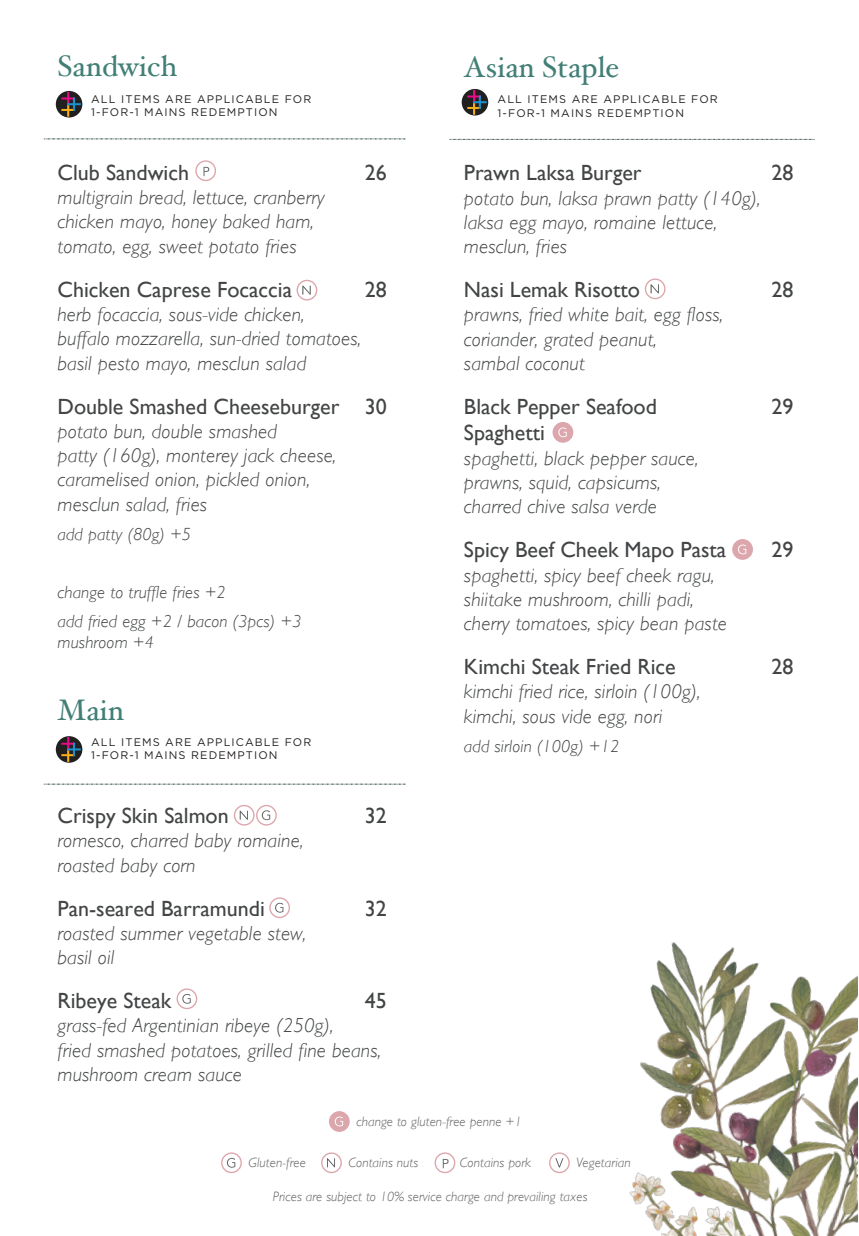
<style>
.page{position:relative;width:859px;height:1236px;background:#fff}
.page>*{position:absolute;margin:0;border:0;box-sizing:border-box;transform-origin:0 0}
.t1{font:29.6px "Hoefler Text";color:#427f76}
.t2{font:22px "Gill Sans";color:#424445}
.t3{font:italic 300 20.2px/24.2px "Gill Sans";letter-spacing:.01em;color:#424445}
.t4{font:italic 300 17.6px/29.2px "Gill Sans";letter-spacing:.01em;color:#424445}
.t5{font:italic 300 13.6px "Gill Sans";letter-spacing:.005em;color:#5f6062}
.t6{font:11px/13.2px "Gotham";letter-spacing:.1em;color:#231f20}
</style>
<div class="page">
<div style="left:297px;top:280px;width:20px;height:20px;border:1px solid #dca6ad;border-radius:50%"></div>
<svg style="left:303px;top:286px;width:7px;height:9px"></svg>
<div style="left:645px;top:278px;width:20px;height:21px;border:1px solid #dca6ad;border-radius:50%"></div>
<svg style="left:651px;top:284px;width:8px;height:9px"></svg>
<div style="left:234px;top:805px;width:21px;height:21px;border:1px solid #dca6ad;border-radius:50%"></div>
<svg style="left:240px;top:811px;width:8px;height:9px"></svg>
<svg style="left:275px;top:903px;width:8px;height:10px"></svg>
<div style="left:269px;top:897px;width:21px;height:21px;border:1px solid #dca6ad;border-radius:50%"></div>
<svg style="left:262px;top:810px;width:8px;height:10px"></svg>
<div style="left:256px;top:805px;width:21px;height:21px;border:1px solid #dca6ad;border-radius:50%"></div>
<svg style="left:182px;top:994px;width:9px;height:10px"></svg>
<div style="left:177px;top:988px;width:20px;height:21px;border:1px solid #dca6ad;border-radius:50%"></div>
<svg style="left:204px;top:167px;width:5px;height:9px"></svg>
<div style="left:195px;top:160px;width:21px;height:21px;border:1px solid #dca6ad;border-radius:50%"></div>
<svg style="left:44px;top:139px;width:361px;height:1px"></svg>
<div style="left:56px;top:91px;width:26px;height:27px;background:#221f1f;border-radius:50%"></div>
<svg style="left:61px;top:92px;width:20px;height:25px"></svg>
<svg style="left:44px;top:784px;width:361px;height:1px"></svg>
<div style="left:56px;top:736px;width:26px;height:27px;background:#221f1f;border-radius:50%"></div>
<svg style="left:61px;top:737px;width:20px;height:25px"></svg>
<svg style="left:450px;top:139px;width:364px;height:1px"></svg>
<div style="left:462px;top:89px;width:26px;height:27px;background:#221f1f;border-radius:50%"></div>
<svg style="left:467px;top:90px;width:20px;height:25px"></svg>
<svg style="left:443px;top:1159px;width:6px;height:9px"></svg>
<div style="left:435px;top:1152px;width:20px;height:21px;border:1px solid #dca6ad;border-radius:50%"></div>
<svg style="left:555px;top:1158px;width:8px;height:9px"></svg>
<div style="left:549px;top:1152px;width:21px;height:21px;border:1px solid #dca6ad;border-radius:50%"></div>
<svg style="left:227px;top:1158px;width:8px;height:10px"></svg>
<div style="left:221px;top:1152px;width:21px;height:21px;border:1px solid #dca6ad;border-radius:50%"></div>
<div style="left:321px;top:1152px;width:21px;height:21px;border:1px solid #dca6ad;border-radius:50%"></div>
<svg style="left:327px;top:1158px;width:8px;height:9px"></svg>
<img style="left:629px;top:942px;width:229px;height:294px">
<div style="left:330px;top:1112px;width:19px;height:19px;background:#dca6ad;border-radius:50%"></div>
<div style="left:329px;top:1111px;width:21px;height:21px;border:1px solid #dca6ad;border-radius:50%"></div>
<svg style="left:335px;top:1117px;width:8px;height:9px"></svg>
<div style="left:733px;top:540px;width:19px;height:19px;background:#dca6ad;border-radius:50%"></div>
<div style="left:732px;top:539px;width:21px;height:21px;border:1px solid #dca6ad;border-radius:50%"></div>
<svg style="left:738px;top:545px;width:8px;height:9px"></svg>
<div style="left:553px;top:423px;width:20px;height:19px;background:#dca6ad;border-radius:50%"></div>
<div style="left:553px;top:422px;width:20px;height:21px;border:1px solid #dca6ad;border-radius:50%"></div>
<svg style="left:558px;top:427px;width:9px;height:10px"></svg>
<h1 class="t1" style="left:58px;top:49px;width:121px">Sandwich</h1>
<p class="t6" style="left:91px;top:92px;width:222px">ALL ITEMS ARE APPLICABLE FOR<br>1-FOR-1 MAINS REDEMPTION</p>
<p class="t2" style="left:58px;top:159px;width:133px">Club Sandwich</p>
<p class="t2" style="left:365px;top:159px;width:23px">26</p>
<p class="t3" style="left:58px;top:185px;width:269px">multigrain bread, lettuce, cranberry chicken mayo, honey baked ham, tomato, egg, sweet potato fries</p>
<p class="t2" style="left:58px;top:276px;width:236px">Chicken Caprese Focaccia</p>
<p class="t2" style="left:365px;top:276px;width:23px">28</p>
<p class="t3" style="left:58px;top:302px;width:305px">herb focaccia, sous-vide chicken, buffalo mozzarella, sun-dried tomatoes, basil pesto mayo, mesclun salad</p>
<p class="t2" style="left:58px;top:393px;width:331px">Double Smashed Cheeseburger 30</p>
<p class="t3" style="left:58px;top:419px;width:280px">potato bun, double smashed<br>patty (160g), monterey jack cheese, caramelised onion, pickled onion, mesclun salad, fries</p>
<p class="t4" style="left:58px;top:519px;width:135px">add patty (80g) +5</p>
<p class="t4" style="left:58px;top:578px;width:245px">change to truffle fries +2<br>add fried egg +2 / bacon (3pcs) +3</p>
<p class="t4" style="left:58px;top:628px;width:98px">mushroom +4</p>
<h1 class="t1" style="left:58px;top:692px;width:68px">Main</h1>
<p class="t6" style="left:91px;top:735px;width:222px">ALL ITEMS ARE APPLICABLE FOR<br>1-FOR-1 MAINS REDEMPTION</p>
<p class="t2" style="left:58px;top:803px;width:173px">Crispy Skin Salmon</p>
<p class="t2" style="left:365px;top:803px;width:23px">32</p>
<p class="t3" style="left:58px;top:828px;width:247px">romesco, charred baby romaine, roasted baby corn</p>
<p class="t2" style="left:58px;top:895px;width:209px">Pan-seared Barramundi</p>
<p class="t2" style="left:365px;top:895px;width:23px">32</p>
<p class="t3" style="left:58px;top:921px;width:250px">roasted summer vegetable stew, basil oil</p>
<p class="t2" style="left:58px;top:988px;width:115px">Ribeye Steak</p>
<p class="t2" style="left:365px;top:988px;width:23px">45</p>
<p class="t3" style="left:58px;top:1014px;width:325px">grass-fed Argentinian ribeye (250g),<br>fried smashed potatoes, grilled fine beans, mushroom cream sauce</p>
<h1 class="t1" style="left:464px;top:49px;width:157px">Asian Staple</h1>
<p class="t6" style="left:498px;top:93px;width:222px">ALL ITEMS ARE APPLICABLE FOR<br>1-FOR-1 MAINS REDEMPTION</p>
<p class="t2" style="left:464px;top:160px;width:179px">Prawn Laksa Burger</p>
<p class="t2" style="left:771px;top:160px;width:23px">28</p>
<p class="t3" style="left:464px;top:186px;width:298px">potato bun, laksa prawn patty (140g), laksa egg mayo, romaine lettuce, mesclun, fries</p>
<p class="t2" style="left:464px;top:277px;width:177px">Nasi Lemak Risotto</p>
<p class="t2" style="left:771px;top:277px;width:23px">28</p>
<p class="t3" style="left:464px;top:303px;width:261px">prawns, fried white bait, egg floss, coriander, grated peanut,<br>sambal coconut</p>
<p class="t2" style="left:464px;top:394px;width:195px">Black Pepper Seafood</p>
<p class="t2" style="left:771px;top:394px;width:23px">29</p>
<p class="t2" style="left:464px;top:420px;width:82px">Spaghetti</p>
<p class="t3" style="left:464px;top:446px;width:236px">spaghetti, black pepper sauce, prawns, squid, capsicums, charred chive salsa verde</p>
<p class="t2" style="left:464px;top:537px;width:264px">Spicy Beef Cheek Mapo Pasta</p>
<p class="t2" style="left:771px;top:537px;width:23px">29</p>
<p class="t3" style="left:464px;top:563px;width:264px">spaghetti, spicy beef cheek ragu, shiitake mushroom, chilli padi, cherry tomatoes, spicy bean paste</p>
<p class="t2" style="left:464px;top:654px;width:213px">Kimchi Steak Fried Rice</p>
<p class="t2" style="left:771px;top:654px;width:23px">28</p>
<p class="t3" style="left:464px;top:680px;width:238px">kimchi fried rice, sirloin (100g), kimchi, sous vide egg, nori</p>
<p class="t4" style="left:464px;top:731px;width:157px">add sirloin (100g) +12</p>
<p class="t5" style="left:356px;top:1114px;width:167px">change to gluten-free penne +1</p>
<p class="t5" style="left:249px;top:1155px;width:59px">Gluten-free</p>
<p class="t5" style="left:348px;top:1155px;width:71px">Contains nuts</p>
<p class="t5" style="left:460px;top:1155px;width:73px">Contains pork</p>
<p class="t5" style="left:576px;top:1155px;width:56px">Vegetarian</p>
<p class="t5" style="left:273px;top:1189px;width:316px">Prices are subject to 10% service charge and prevailing taxes</p>
</div>
